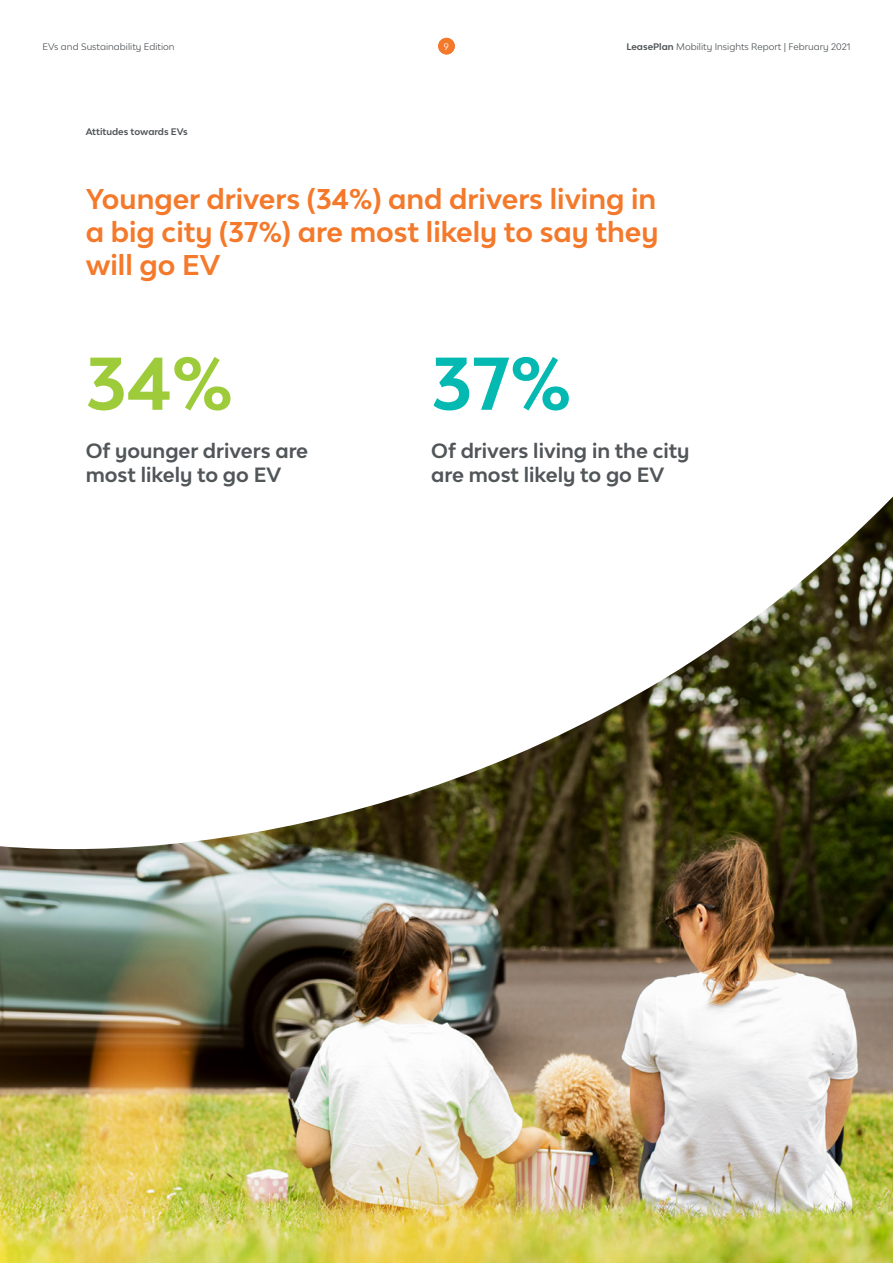
<style>
.page{position:relative;width:893px;height:1263px;background:#fff}
.page>*{position:absolute;margin:0;border:0;box-sizing:border-box;transform-origin:0 0}
.Heading{font:700 70.5px "Lease Plan";color:#9ecb3a}
.Heading-2{font:700 70.5px "Lease Plan";color:#03b9b1}
.Heading-3{font:700 27px/33px "Lease Plan";color:#f4792a;text-align:justify}
.Heading-4{font:700 19.5px/24px "Lease Plan";color:#515659}
.t1{font:9px "Lease Plan";color:#515659}
.Section_title{font:700 9px "Lease Plan";color:#515659}
.t2{font:9px "Lease Plan";color:#fff}
.s1{font-weight:700}
</style>
<div class="page">
<img style="left:0;top:497px;width:893px;height:766px">
<div style="left:438px;top:38px;width:17px;height:16px;background:#f4792a;border-radius:50%"></div>
<p class="t1" style="left:43px;top:40px;width:134px">EVs and Sustainability Edition</p>
<p class="t2" style="left:444px;top:40px;width:7px">9</p>
<p class="t1" style="left:626px;top:40px;width:226px"><span class="s1">LeasePlan</span> Mobility Insights Report | February 2021</p>
<p class="Section_title" style="left:86px;top:126px;width:103px">Attitudes towards EVs</p>
<p class="Heading-3" style="left:86px;top:182px;width:574px">Younger drivers (34%) and drivers living in a big city (37%) are most likely to say they will go EV</p>
<p class="Heading" style="left:86px;top:338px;width:149px">34%</p>
<p class="Heading-2" style="left:431px;top:338px;width:141px">37%</p>
<p class="Heading-4" style="left:431px;top:438px;width:260px">Of drivers living in the city are most likely to go EV</p>
<p class="Heading-4" style="left:86px;top:438px;width:224px">Of younger drivers are most likely to go EV</p>
</div>
